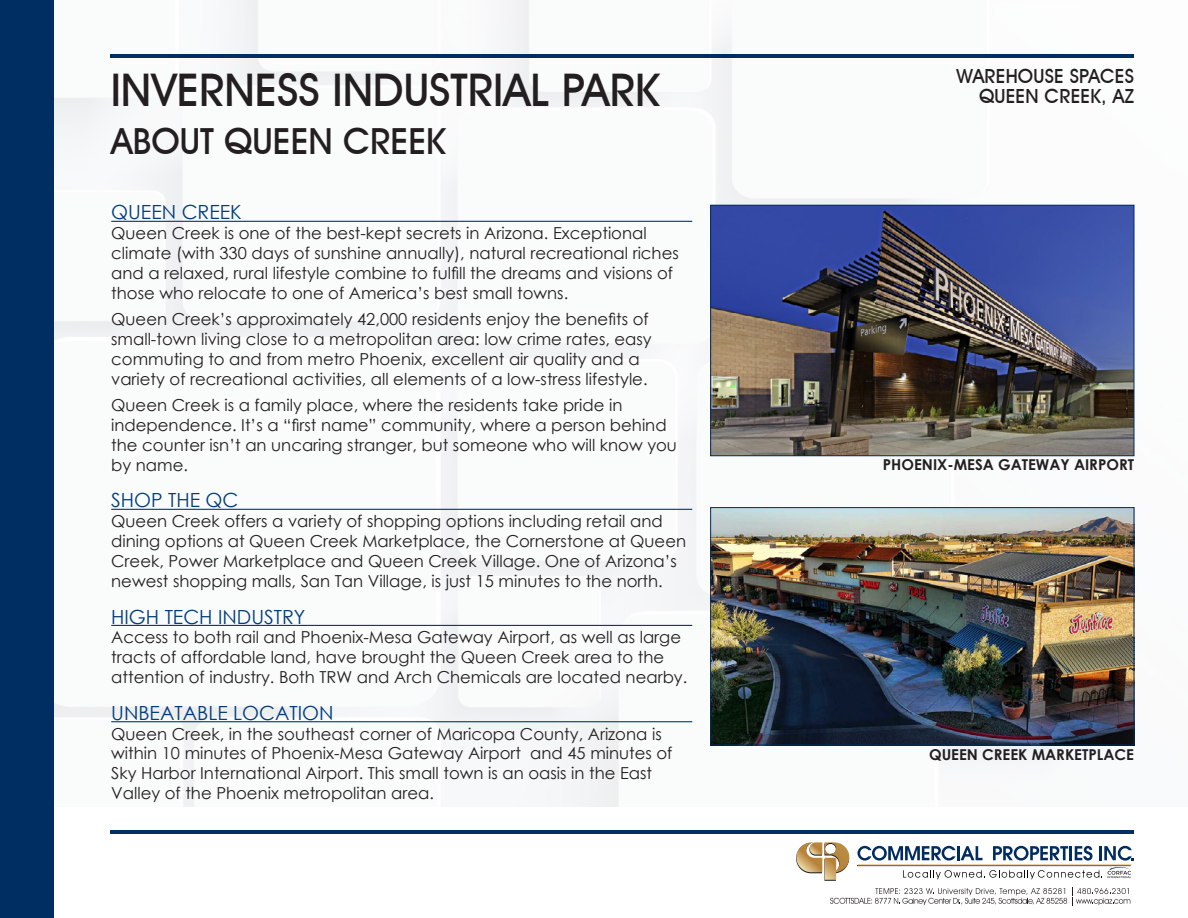
<style>
.page{position:relative;width:1188px;height:918px;background:#fff}
.page>*{position:absolute;margin:0;border:0;box-sizing:border-box;transform-origin:0 0}
.t1{font:500 45px "Avant Garde IT Cby BT";color:#231f20}
.t2{font:500 36px "Avant Garde IT Cby BT";color:#231f20}
.t3{font:19.5px "Century Gothic";color:#013d7d}
.t4{font:500 19.5px "Avant Garde IT Cby BT";letter-spacing:.01em;color:#231f20}
.t5{font:16.5px/19.8px "Century Gothic";color:#231f20}
.t6{font:700 15px "Century Gothic";color:#231f20}
</style>
<div class="page">
<img style="left:54px;top:0;width:1081px;height:807px">
<hr style="left:111px;top:831px;width:1023px;height:3px;background:#002d62">
<hr style="left:111px;top:54px;width:1023px;height:3px;background:#002d62">
<div style="left:0;top:0;width:54px;height:918px;background:#002d62"></div>
<svg style="left:796px;top:842px;width:53px;height:39px"></svg>
<hr style="left:857px;top:865px;width:274px;height:1px;background:#231f20">
<hr style="left:858px;top:865px;width:273px;height:1px;background:#cda449">
<svg style="left:830px;top:888px;width:300px;height:18px"></svg>
<svg style="left:857px;top:846px;width:126px;height:15px"></svg>
<svg style="left:993px;top:846px;width:100px;height:15px"></svg>
<hr style="left:1099px;top:846px;width:3px;height:14px;background:#002c62">
<svg style="left:1104px;top:846px;width:30px;height:15px"></svg>
<svg style="left:903px;top:867px;width:228px;height:12px"></svg>
<hr style="left:111px;top:221px;width:581px;height:1px;background:#013d7d">
<hr style="left:111px;top:509px;width:581px;height:1px;background:#013d7d">
<hr style="left:111px;top:625px;width:581px;height:1px;background:#013d7d">
<hr style="left:111px;top:721px;width:581px;height:1px;background:#013d7d">
<img style="left:712px;top:509px;width:420px;height:234px">
<div style="left:710px;top:507px;width:424px;height:238px;border:1px solid #002d62"></div>
<img style="left:712px;top:207px;width:420px;height:247px">
<div style="left:710px;top:205px;width:424px;height:251px;border:1px solid #002d62"></div>
<h1 class="t1" style="left:111px;top:62px;width:551px">INVERNESS INDUSTRIAL PARK</h1>
<p class="t2" style="left:111px;top:119px;width:336px">ABOUT QUEEN CREEK</p>
<p class="t3" style="left:111px;top:199px;width:132px">QUEEN CREEK</p>
<p class="t5" style="left:111px;top:223px;width:569px">Queen Creek is one of the best-kept secrets in Arizona. Exceptional climate (with 330 days of sunshine annually), natural recreational riches and a relaxed, rural lifestyle combine to fulfill the dreams and visions of those who relocate to one of America’s best small towns.</p>
<p class="t5" style="left:111px;top:309px;width:542px">Queen Creek’s approximately 42,000 residents enjoy the benefits of small-town living close to a metropolitan area: low crime rates, easy commuting to and from metro Phoenix, excellent air quality and a variety of recreational activities, all elements of a low-stress lifestyle.</p>
<p class="t5" style="left:111px;top:395px;width:567px">Queen Creek is a family place, where the residents take pride in independence. It’s a “first name” community, where a person behind the counter isn’t an uncaring stranger, but someone who will know you by name.</p>
<p class="t3" style="left:111px;top:487px;width:129px">SHOP THE QC</p>
<p class="t5" style="left:111px;top:511px;width:576px">Queen Creek offers a variety of shopping options including retail and dining options at Queen Creek Marketplace, the Cornerstone at Queen Creek, Power Marketplace and Queen Creek Village. One of Arizona’s newest shopping malls, San Tan Village, is just 15 minutes to the north.</p>
<p class="t3" style="left:111px;top:603px;width:196px">HIGH TECH INDUSTRY</p>
<p class="t5" style="left:111px;top:627px;width:578px">Access to both rail and Phoenix-Mesa Gateway Airport, as well as large tracts of affordable land, have brought the Queen Creek area to the attention of industry. Both TRW and Arch Chemicals are located nearby.</p>
<p class="t3" style="left:111px;top:699px;width:224px">UNBEATABLE LOCATION</p>
<p class="t5" style="left:111px;top:724px;width:563px">Queen Creek, in the southeast corner of Maricopa County, Arizona is within 10 minutes of Phoenix-Mesa Gateway Airport and 45 minutes of Sky Harbor International Airport. This small town is an oasis in the East Valley of the Phoenix metropolitan area.</p>
<p class="t4" style="left:956px;top:65px;width:179px">WAREHOUSE SPACES</p>
<p class="t4" style="left:979px;top:84px;width:156px">QUEEN CREEK, AZ</p>
<p class="t6" style="left:883px;top:453px;width:253px">PHOENIX-MESA GATEWAY AIRPORT</p>
<p class="t6" style="left:929px;top:743px;width:206px">QUEEN CREEK MARKETPLACE</p>
</div>
